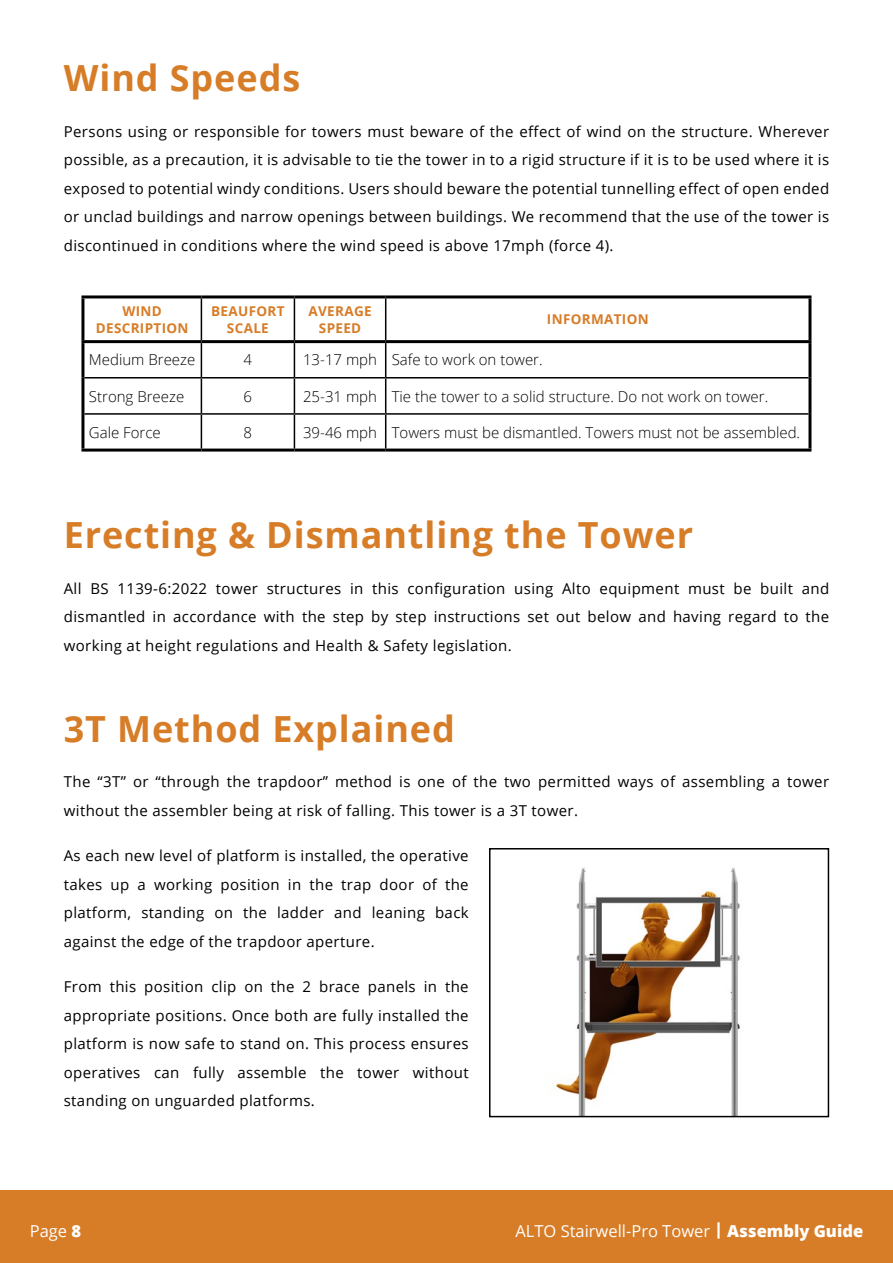
<style>
.page{position:relative;width:893px;height:1263px;background:#fff}
.page>*{position:absolute;margin:0;border:0;box-sizing:border-box;transform-origin:0 0}
.t1{font:700 36px "Open Sans";letter-spacing:.025em;color:#d77c27}
.t2{font:16.5px "Open Sans";color:#fff}
.t3{font:15px/28.5px "Open Sans";letter-spacing:.025em;color:#000;text-align:justify}
.t4{font:300 15px "Open Sans";color:#000}
.t5{font:700 13.5px/16.2px "Open Sans";letter-spacing:.025em;color:#d77c27;text-align:center}
.s1{font-weight:800}
</style>
<div class="page">
<div style="left:0;top:1191px;width:893px;height:72px;background:#d77c27"></div>
<hr style="left:201px;top:298px;width:1px;height:42px;background:#000">
<hr style="left:294px;top:298px;width:1px;height:42px;background:#000">
<hr style="left:385px;top:298px;width:1px;height:42px;background:#000">
<hr style="left:201px;top:343px;width:1px;height:34px;background:#000">
<hr style="left:294px;top:343px;width:1px;height:34px;background:#000">
<hr style="left:385px;top:343px;width:1px;height:34px;background:#000">
<hr style="left:84px;top:377px;width:117px;height:1px;background:#000">
<hr style="left:201px;top:377px;width:93px;height:1px;background:#000">
<hr style="left:201px;top:378px;width:1px;height:35px;background:#000">
<hr style="left:294px;top:377px;width:92px;height:1px;background:#000">
<hr style="left:294px;top:378px;width:1px;height:35px;background:#000">
<hr style="left:386px;top:377px;width:422px;height:1px;background:#000">
<hr style="left:385px;top:378px;width:1px;height:35px;background:#000">
<hr style="left:84px;top:413px;width:117px;height:2px;background:#000">
<hr style="left:201px;top:413px;width:93px;height:2px;background:#000">
<hr style="left:201px;top:415px;width:1px;height:34px;background:#000">
<hr style="left:294px;top:413px;width:92px;height:2px;background:#000">
<hr style="left:294px;top:415px;width:1px;height:34px;background:#000">
<hr style="left:386px;top:413px;width:422px;height:2px;background:#000">
<hr style="left:385px;top:415px;width:1px;height:34px;background:#000">
<hr style="left:81px;top:343px;width:3px;height:35px;background:#000">
<hr style="left:808px;top:343px;width:3px;height:35px;background:#000">
<hr style="left:81px;top:378px;width:3px;height:36px;background:#000">
<hr style="left:808px;top:378px;width:3px;height:36px;background:#000">
<hr style="left:81px;top:414px;width:3px;height:35px;background:#000">
<hr style="left:808px;top:414px;width:3px;height:35px;background:#000">
<hr style="left:81px;top:449px;width:120px;height:3px;background:#000">
<hr style="left:201px;top:449px;width:93px;height:3px;background:#000">
<hr style="left:294px;top:449px;width:92px;height:3px;background:#000">
<hr style="left:386px;top:449px;width:425px;height:3px;background:#000">
<hr style="left:81px;top:295px;width:120px;height:3px;background:#000">
<hr style="left:81px;top:298px;width:3px;height:42px;background:#000">
<hr style="left:201px;top:295px;width:93px;height:3px;background:#000">
<hr style="left:294px;top:295px;width:92px;height:3px;background:#000">
<hr style="left:386px;top:295px;width:425px;height:3px;background:#000">
<hr style="left:808px;top:298px;width:3px;height:42px;background:#000">
<hr style="left:81px;top:340px;width:120px;height:3px;background:#000">
<hr style="left:201px;top:340px;width:93px;height:3px;background:#000">
<hr style="left:294px;top:340px;width:92px;height:3px;background:#000">
<hr style="left:386px;top:340px;width:425px;height:3px;background:#000">
<img style="left:555px;top:867px;width:185px;height:247px">
<div style="left:489px;top:848px;width:340px;height:269px;border:2px solid #000"></div>
<h1 class="t1" style="left:64px;top:53px;width:238px">Wind Speeds</h1>
<p class="t3" style="left:64px;top:117px;width:767px">Persons using or responsible for towers must beware of the effect of wind on the structure. Wherever possible, as a precaution, it is advisable to tie the tower in to a rigid structure if it is to be used where it is exposed to potential windy conditions. Users should beware the potential tunnelling effect of open ended or unclad buildings and narrow openings between buildings. We recommend that the use of the tower is discontinued in conditions where the wind speed is above 17mph (force 4).</p>
<p class="t5" style="left:96px;top:303px;width:94px">WIND<br>DESCRIPTION</p>
<p class="t5" style="left:211px;top:303px;width:75px">BEAUFORT<br>SCALE</p>
<p class="t5" style="left:308px;top:303px;width:65px">AVERAGE<br>SPEED</p>
<p class="t5" style="left:547px;top:311px;width:103px">INFORMATION</p>
<p class="t4" style="left:89px;top:350px;width:108px">Medium Breeze</p>
<p class="t4" style="left:244px;top:350px;width:10px">4</p>
<p class="t4" style="left:303px;top:350px;width:241px">13-17 mph Safe to work on tower.</p>
<p class="t4" style="left:89px;top:386px;width:97px">Strong Breeze</p>
<p class="t4" style="left:244px;top:386px;width:10px">6</p>
<p class="t4" style="left:303px;top:386px;width:467px">25-31 mph Tie the tower to a solid structure. Do not work on tower.</p>
<p class="t4" style="left:89px;top:422px;width:73px">Gale Force</p>
<p class="t4" style="left:244px;top:422px;width:10px">8</p>
<p class="t4" style="left:303px;top:422px;width:499px">39-46 mph Towers must be dismantled. Towers must not be assembled.</p>
<h1 class="t1" style="left:64px;top:510px;width:631px">Erecting &amp; Dismantling the Tower</h1>
<p class="t3" style="left:64px;top:574px;width:767px">All BS 1139-6:2022 tower structures in this configuration using Alto equipment must be built and dismantled in accordance with the step by step instructions set out below and having regard to the working at height regulations and Health &amp; Safety legislation.</p>
<h1 class="t1" style="left:64px;top:703px;width:393px">3T Method Explained</h1>
<p class="t3" style="left:64px;top:767px;width:767px">The “3T” or “through the trapdoor” method is one of the two permitted ways of assembling a tower without the assembler being at risk of falling. This tower is a 3T tower.</p>
<p class="t3" style="left:64px;top:841px;width:406px">As each new level of platform is installed, the operative takes up a working position in the trap door of the platform, standing on the ladder and leaning back against the edge of the trapdoor aperture.</p>
<p class="t3" style="left:64px;top:972px;width:406px">From this position clip on the 2 brace panels in the appropriate positions. Once both are fully installed the platform is now safe to stand on. This process ensures operatives can fully assemble the tower without standing on unguarded platforms.</p>
<p class="t2" style="left:30px;top:1219px;width:53px">Page <span class="s1">8</span></p>
<p class="t2" style="left:515px;top:1219px;width:349px">ALTO Stairwell-Pro Tower <span class="s1">| Assembly Guide</span></p>
</div>
